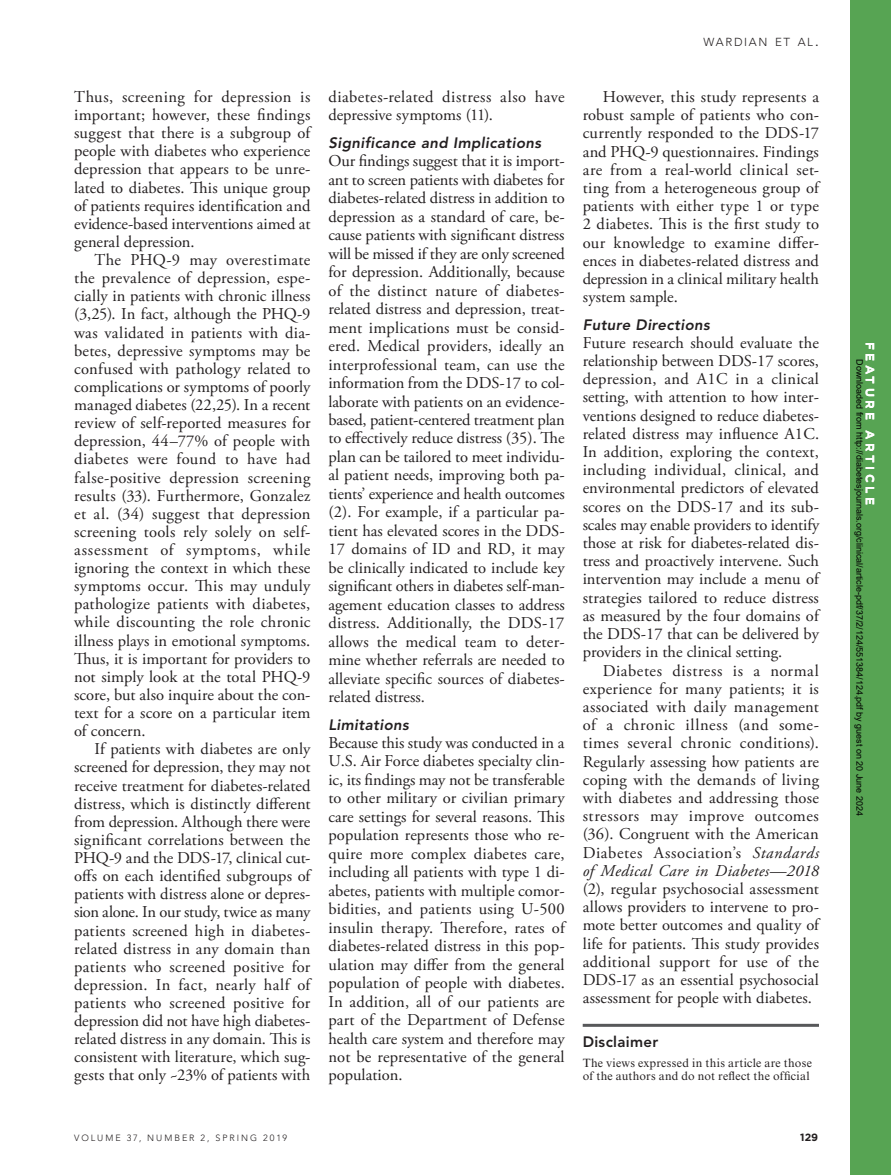
<style>
.page{position:relative;width:891px;height:1175px;background:#fff}
.page>*{position:absolute;margin:0;border:0;box-sizing:border-box;transform-origin:0 0}
.BODY_-_2nd_PARA{font:16.5px/18.1px "Adobe Garamond Pro";letter-spacing:.005em;color:#231f20;text-align:justify}
.BODY_-_1st_PARA{font:16.5px/18.5px "Adobe Garamond Pro";color:#231f20;text-align:justify}
.H2_-_BOLD_ITALIC{font:italic 800 15px "Avenir LT Std";letter-spacing:.025em;color:#231f20}
.REF_HEAD{font:800 15px "Avenir LT Std";letter-spacing:.025em;color:#231f20}
.REF_BODY{font:12px/13.6px "Times New Roman MT Std";letter-spacing:.02em;color:#231f20}
.t1{font:700 12px "Gotham";letter-spacing:.28em;color:#fff}
.t2{font:300 11.55px "Avenir LT Std";letter-spacing:.145em;color:#231f20}
.t3{font:700 10.5px "Gotham";color:#231f20}
.t4{font:9px "Arial";color:#000}
.t5{font:300 9px "Avenir LT Std";letter-spacing:.215em;color:#231f20}
.s1{font-size:16.5px}
.s2{font-style:italic}
</style>
<div class="page">
<div style="left:850px;top:0;width:41px;height:1174px;background:#57a453"></div>
<hr style="left:583px;top:1023px;width:236px;height:3px;background:#57585a">
<p class="t2" style="left:704px;top:35px;width:117px">WARDIAN ET AL<span class="s1">.</span></p>
<p class="BODY_-_2nd_PARA" style="left:74px;top:88px;width:238px">Thus, screening for depression is important; however, these findings suggest that there is a subgroup of people with diabetes who experience depression that appears to be unre&shy;lated to diabetes. This unique group of patients requires identification and evidence-based interventions aimed at general depression.</p>
<p class="BODY_-_2nd_PARA" style="left:74px;top:251px;width:238px;text-indent:20px">The PHQ-9 may overestimate the prevalence of depression, espe&shy;cially in patients with chronic illness (3,25). In fact, although the PHQ-9 was validated in patients with dia&shy;betes, depressive symptoms may be confused with pathology related to complications or symptoms of poorly managed diabetes (22,25). In a recent review of self-reported measures for depression, 44–77% of people with diabetes were found to have had false-positive depression screening results (33). Furthermore, Gonzalez et al. (34) suggest that depression screening tools rely solely on self&shy;assessment of symptoms, while ignoring the context in which these symptoms occur. This may unduly pathologize patients with diabetes, while discounting the role chronic illness plays in emotional symptoms.<br>Thus, it is important for providers to not simply look at the total PHQ-9 score, but also inquire about the con&shy;text for a score on a particular item of concern.</p>
<p class="BODY_-_2nd_PARA" style="left:74px;top:740px;width:238px;text-indent:20px">If patients with diabetes are only screened for depression, they may not receive treatment for diabetes-related distress, which is distinctly different from depression. Although there were significant correlations between the PHQ-9 and the DDS-17, clinical cut&shy;offs on each identified subgroups of patients with distress alone or depres&shy;sion alone. In our study, twice as many patients screened high in diabetes&shy;related distress in any domain than patients who screened positive for depression. In fact, nearly half of patients who screened positive for depression did not have high diabetes&shy;related distress in any domain. This is consistent with literature, which sug&shy;gests that only ~23% of patients with</p>
<p class="BODY_-_2nd_PARA" style="left:328px;top:88px;width:238px">diabetes-related distress also have depressive symptoms (11).</p>
<p class="H2_-_BOLD_ITALIC" style="left:328px;top:134px;width:214px">Significance and Implications</p>
<p class="BODY_-_1st_PARA" style="left:328px;top:152px;width:238px">Our findings suggest that it is import&shy;ant to screen patients with diabetes for diabetes-related distress in addition to depression as a standard of care, be&shy;cause patients with significant distress will be missed if they are only screened for depression. Additionally, because of the distinct nature of diabetes&shy;related distress and depression, treat&shy;ment implications must be consid&shy;ered. Medical providers, ideally an interprofessional team, can use the information from the DDS-17 to col&shy;laborate with patients on an evidence&shy;based, patient-centered treatment plan to effectively reduce distress (35). The plan can be tailored to meet individu&shy;al patient needs, improving both pa&shy;tients’ experience and health outcomes (2). For example, if a particular pa&shy;tient has elevated scores in the DDS-17 domains of ID and RD, it may be clinically indicated to include key significant others in diabetes self-man&shy;agement education classes to address distress. Additionally, the DDS-17 allows the medical team to deter&shy;mine whether referrals are needed to alleviate specific sources of diabetes&shy;related distress.</p>
<p class="H2_-_BOLD_ITALIC" style="left:328px;top:715px;width:82px">Limitations</p>
<p class="BODY_-_1st_PARA" style="left:328px;top:734px;width:238px">Because this study was conducted in a U.S. Air Force diabetes specialty clin&shy;ic, its findings may not be transferable to other military or civilian primary care settings for several reasons. This population represents those who re&shy;quire more complex diabetes care, including all patients with type 1 di&shy;abetes, patients with multiple comor&shy;bidities, and patients using U-500 insulin therapy. Therefore, rates of diabetes-related distress in this pop&shy;ulation may differ from the general population of people with diabetes.<br>In addition, all of our patients are part of the Department of Defense health care system and therefore may not be representative of the general population.</p>
<p class="BODY_-_2nd_PARA" style="left:583px;top:88px;width:238px;text-indent:20px">However, this study represents a robust sample of patients who con&shy;currently responded to the DDS-17 and PHQ-9 questionnaires. Findings are from a real-world clinical set&shy;ting from a heterogeneous group of patients with either type 1 or type 2 diabetes. This is the first study to our knowledge to examine differ&shy;ences in diabetes-related distress and depression in a clinical military health system sample.</p>
<p class="H2_-_BOLD_ITALIC" style="left:583px;top:315px;width:129px">Future Directions</p>
<p class="BODY_-_1st_PARA" style="left:583px;top:334px;width:238px">Future research should evaluate the relationship between DDS-17 scores, depression, and A1C in a clinical setting, with attention to how inter&shy;ventions designed to reduce diabetes&shy;related distress may influence A1C.<br>In addition, exploring the context, including individual, clinical, and environmental predictors of elevated scores on the DDS-17 and its sub&shy;scales may enable providers to identify those at risk for diabetes-related dis&shy;tress and proactively intervene. Such intervention may include a menu of strategies tailored to reduce distress as measured by the four domains of the DDS-17 that can be delivered by providers in the clinical setting.</p>
<p class="BODY_-_2nd_PARA" style="left:583px;top:662px;width:238px;text-indent:20px">Diabetes distress is a normal experience for many patients; it is associated with daily management of a chronic illness (and some&shy;times several chronic conditions).<br>Regularly assessing how patients are coping with the demands of living with diabetes and addressing those stressors may improve outcomes (36). Congruent with the American Diabetes Association’s <span class="s2">Standards of Medical Care in Diabetes—2018 </span>(2), regular psychosocial assessment allows providers to intervene to pro&shy;mote better outcomes and quality of life for patients. This study provides additional support for use of the DDS-17 as an essential psychosocial assessment for people with diabetes.</p>
<p class="REF_HEAD" style="left:583px;top:1033px;width:77px">Disclaimer</p>
<p class="REF_BODY" style="left:583px;top:1055px;width:231px">The views expressed in this article are those of the authors and do not reflect the official</p>
<p class="t5" style="left:74px;top:1132px;width:215px">VOLUME 37, NUMBER 2, SPRING 2019</p>
<p class="t3" style="left:800px;top:1130px;width:19px">129</p>
<p class="t1" style="left:878px;top:342px;width:164px;rotate:90deg">FEATURE ARTICLE</p>
<p class="t4" style="left:863px;top:359px;width:458px;rotate:90deg">Downloaded from http://diabetesjournals.org/clinical/article-pdf/37/2/124/551384/124.pdf by guest on 20 June 2024</p>
</div>
